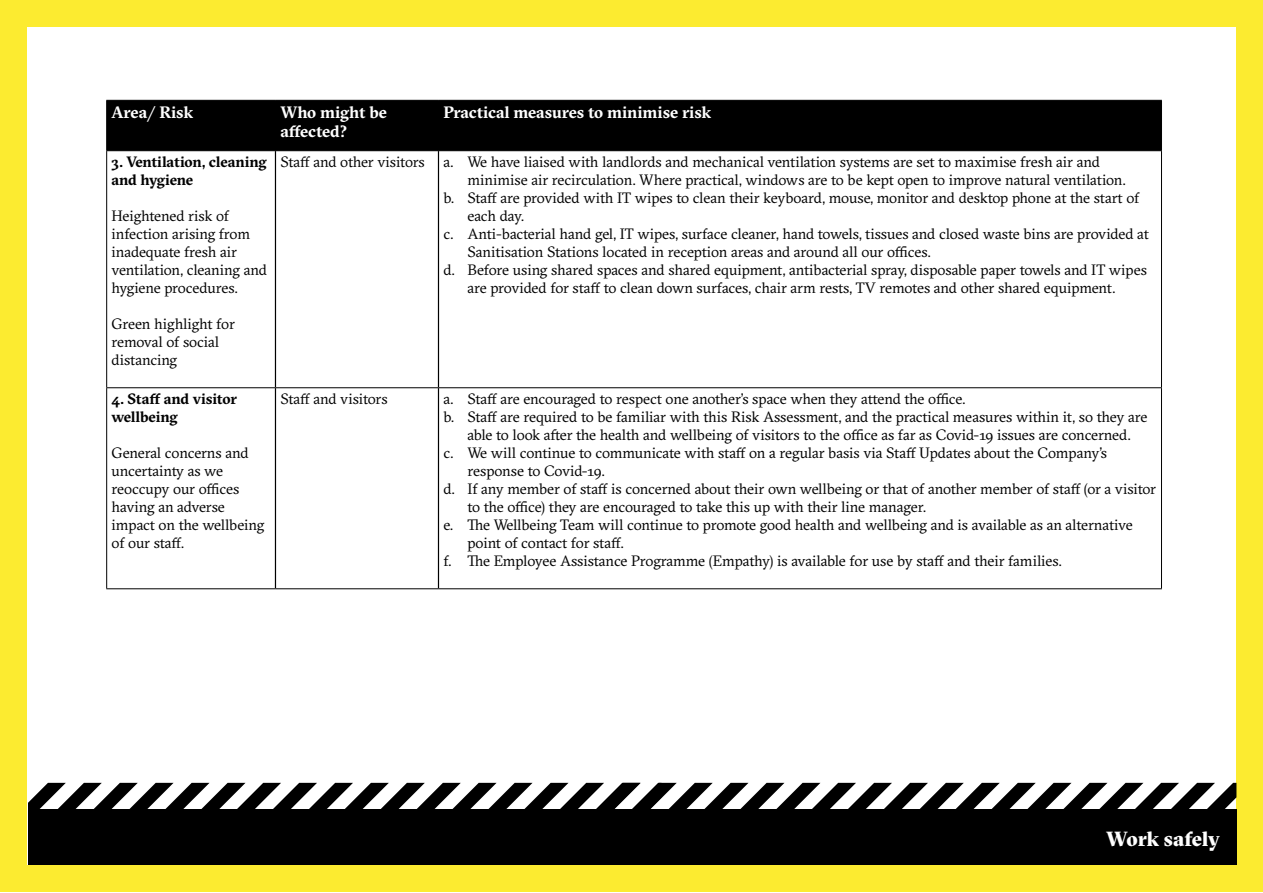
<style>
.page{position:relative;width:1263px;height:893px;background:#fff}
.page>*{position:absolute;margin:0;border:0;box-sizing:border-box;transform-origin:0 0}
.t1{font:900 20.4px "GT Sectra Fine";letter-spacing:-.01em;color:#fff}
.t2{font:700 16.5px/19.8px "GT Sectra";color:#fff}
.t3{font:15px/18px "GT Sectra";letter-spacing:-.005em;color:#000}
.t4{font:700 15px/18px "GT Sectra";letter-spacing:-.01em;color:#000}
</style>
<div class="page">
<div style="left:0;top:0;width:1263px;height:892px;background:#fceb30"></div>
<div style="left:27px;top:28px;width:1209px;height:837px;background:#fff"></div>
<div style="left:603px;top:810px;width:633px;height:55px;background:#000"></div>
<div style="left:28px;top:810px;width:633px;height:55px;background:#000"></div>
<svg style="left:28px;top:783px;width:1208px;height:27px"></svg>
<div style="left:107px;top:101px;width:1054px;height:49px;background:#000"></div>
<hr style="left:275px;top:101px;width:1px;height:49px;background:#000">
<hr style="left:438px;top:101px;width:1px;height:49px;background:#000">
<hr style="left:275px;top:151px;width:1px;height:236px;background:#000">
<hr style="left:438px;top:151px;width:1px;height:236px;background:#000">
<hr style="left:275px;top:388px;width:1px;height:200px;background:#000">
<hr style="left:438px;top:388px;width:1px;height:200px;background:#000">
<hr style="left:106px;top:151px;width:1px;height:236px;background:#000">
<hr style="left:1161px;top:151px;width:1px;height:236px;background:#000">
<hr style="left:106px;top:100px;width:169px;height:1px;background:#000">
<hr style="left:106px;top:101px;width:1px;height:49px;background:#000">
<hr style="left:275px;top:100px;width:163px;height:1px;background:#000">
<hr style="left:438px;top:100px;width:724px;height:1px;background:#000">
<hr style="left:1161px;top:101px;width:1px;height:49px;background:#000">
<hr style="left:106px;top:150px;width:169px;height:1px;background:#000">
<hr style="left:275px;top:150px;width:163px;height:1px;background:#000">
<hr style="left:438px;top:150px;width:724px;height:1px;background:#000">
<hr style="left:106px;top:387px;width:169px;height:1px;background:#000">
<hr style="left:106px;top:388px;width:1px;height:200px;background:#000">
<hr style="left:275px;top:387px;width:163px;height:1px;background:#000">
<hr style="left:438px;top:387px;width:724px;height:1px;background:#000">
<hr style="left:1161px;top:388px;width:1px;height:200px;background:#000">
<hr style="left:106px;top:588px;width:169px;height:1px;background:#000">
<hr style="left:275px;top:588px;width:163px;height:1px;background:#000">
<hr style="left:438px;top:588px;width:724px;height:1px;background:#000">
<p class="t2" style="left:112px;top:102px;width:83px">Area/ Risk</p>
<p class="t2" style="left:280px;top:102px;width:108px">Who might be affected?</p>
<p class="t2" style="left:443px;top:102px;width:269px">Practical measures to minimise risk</p>
<p class="t4" style="left:112px;top:152px;width:157px">3. Ventilation, cleaning and hygiene</p>
<p class="t3" style="left:112px;top:207px;width:157px">Heightened risk of infection arising from inadequate fresh air ventilation, cleaning and hygiene procedures.</p>
<p class="t3" style="left:112px;top:315px;width:125px">Green highlight for removal of social distancing</p>
<p class="t3" style="left:280px;top:153px;width:821px">Staff and other visitors a. We have liaised with landlords and mechanical ventilation systems are set to maximise fresh air and</p>
<p class="t3" style="left:467px;top:171px;width:660px">minimise air recirculation. Where practical, windows are to be kept open to improve natural ventilation.</p>
<p class="t3" style="left:443px;top:189px;width:697px">b. Staff are provided with IT wipes to clean their keyboard, mouse, monitor and desktop phone at the start of</p>
<p class="t3" style="left:467px;top:207px;width:58px">each day.</p>
<p class="t3" style="left:443px;top:225px;width:707px">c. Anti-bacterial hand gel, IT wipes, surface cleaner, hand towels, tissues and closed waste bins are provided at</p>
<p class="t3" style="left:467px;top:243px;width:465px">Sanitisation Stations located in reception areas and around all our offices.</p>
<p class="t3" style="left:443px;top:261px;width:705px">d. Before using shared spaces and shared equipment, antibacterial spray, disposable paper towels and IT wipes</p>
<p class="t3" style="left:467px;top:279px;width:649px">are provided for staff to clean down surfaces, chair arm rests, TV remotes and other shared equipment.</p>
<p class="t4" style="left:112px;top:389px;width:127px">4. Staff and visitor wellbeing</p>
<p class="t3" style="left:112px;top:444px;width:154px">General concerns and uncertainty as we reoccupy our offices having an adverse impact on the wellbeing of our staff.</p>
<p class="t3" style="left:280px;top:390px;width:109px">Staff and visitors</p>
<p class="t3" style="left:443px;top:390px;width:523px">a. Staff are encouraged to respect one another’s space when they attend the office.</p>
<p class="t3" style="left:443px;top:408px;width:705px">b. Staff are required to be familiar with this Risk Assessment, and the practical measures within it, so they are</p>
<p class="t3" style="left:467px;top:426px;width:665px">able to look after the health and wellbeing of visitors to the office as far as Covid-19 issues are concerned.</p>
<p class="t3" style="left:443px;top:444px;width:665px">c. We will continue to communicate with staff on a regular basis via Staff Updates about the Company’s</p>
<p class="t3" style="left:467px;top:462px;width:139px">response to Covid-19.</p>
<p class="t3" style="left:443px;top:480px;width:714px">d. If any member of staff is concerned about their own wellbeing or that of another member of staff (or a visitor</p>
<p class="t3" style="left:467px;top:498px;width:460px">to the office) they are encouraged to take this up with their line manager.</p>
<p class="t3" style="left:443px;top:516px;width:691px">e. The Wellbeing Team will continue to promote good health and wellbeing and is available as an alternative</p>
<p class="t3" style="left:467px;top:534px;width:158px">point of contact for staff.</p>
<p class="t3" style="left:443px;top:552px;width:620px">f. The Employee Assistance Programme (Empathy) is available for use by staff and their families.</p>
<h1 class="t1" style="left:1106px;top:825px;width:115px">Work safely</h1>
</div>
